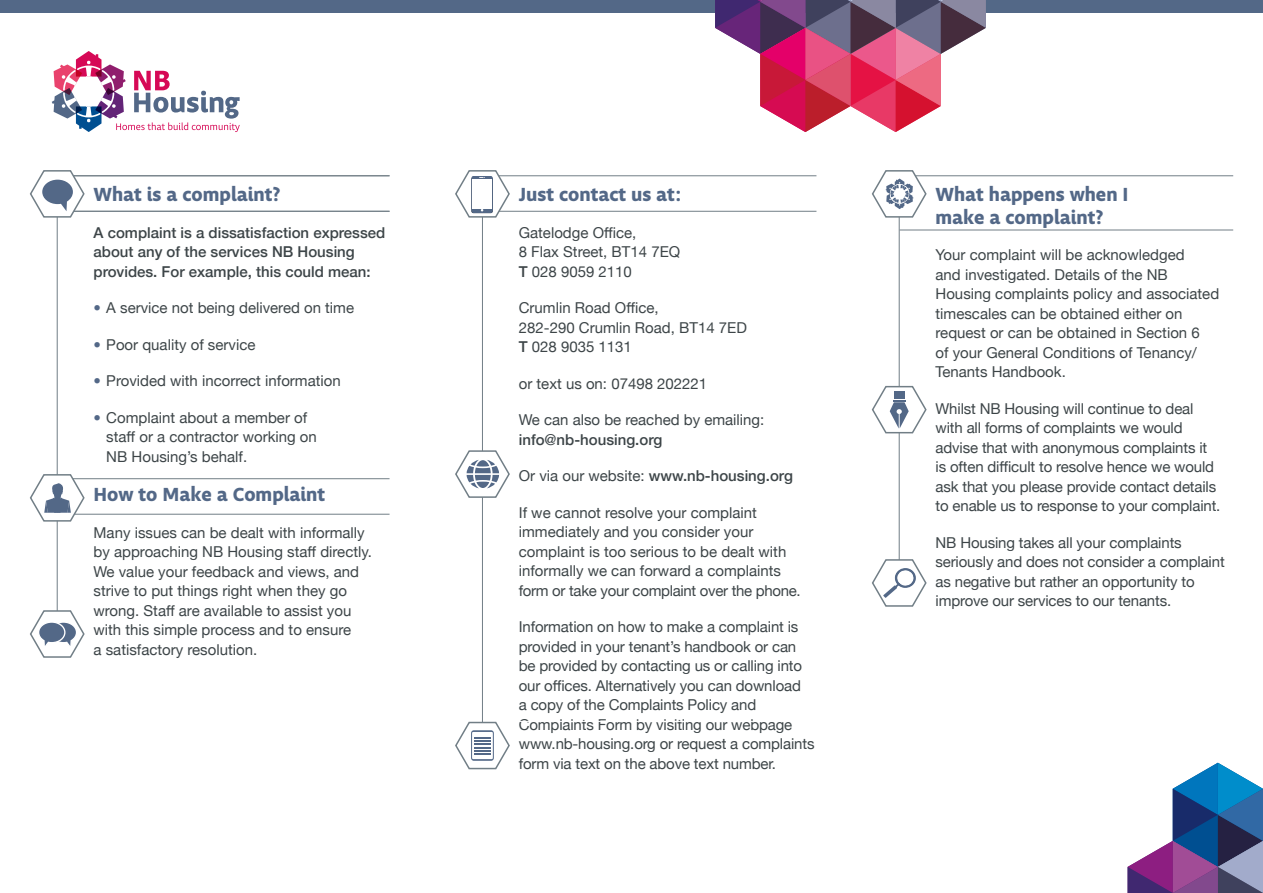
<style>
.page{position:relative;width:1263px;height:893px;background:#fff}
.page>*{position:absolute;margin:0;border:0;box-sizing:border-box;transform-origin:0 0}
.t1{font:700 19.5px/22.5px "Obliqua ITC Std";color:#536887}
.t2{font:15px/19.5px "Helvetica Neue";color:#3d4548}
.t3{font:500 15px/19.5px "Helvetica Neue";color:#3d4548}
.s1{font-weight:900;font-stretch:condensed;color:#536887}
.s2{font-weight:500}
.s3{font-weight:400}
</style>
<div class="page">
<hr style="left:899px;top:195px;width:1px;height:382px;background:#717e86">
<hr style="left:57px;top:194px;width:1px;height:446px;background:#717e86">
<hr style="left:482px;top:194px;width:1px;height:551px;background:#717e86">
<hr style="left:69px;top:175px;width:321px;height:1px;background:#717e86">
<hr style="left:69px;top:478px;width:321px;height:1px;background:#717e86">
<hr style="left:496px;top:175px;width:320px;height:1px;background:#717e86">
<hr style="left:913px;top:175px;width:320px;height:1px;background:#717e86">
<hr style="left:69px;top:211px;width:321px;height:1px;background:#717e86">
<hr style="left:69px;top:514px;width:321px;height:1px;background:#717e86">
<hr style="left:496px;top:211px;width:320px;height:1px;background:#717e86">
<hr style="left:899px;top:230px;width:334px;height:1px;background:#717e86">
<svg style="left:52px;top:51px;width:188px;height:81px"></svg>
<div style="left:0;top:0;width:1263px;height:13px;background:#536887"></div>
<svg style="left:1127px;top:763px;width:136px;height:130px"></svg>
<svg style="left:715px;top:0;width:271px;height:132px"></svg>
<svg style="left:29px;top:170px;width:57px;height:48px"></svg>
<svg style="left:30px;top:583px;width:55px;height:75px"></svg>
<svg style="left:29px;top:473px;width:57px;height:49px"></svg>
<svg style="left:455px;top:721px;width:55px;height:49px"></svg>
<svg style="left:455px;top:170px;width:56px;height:48px"></svg>
<svg style="left:455px;top:450px;width:55px;height:48px"></svg>
<svg style="left:871px;top:170px;width:56px;height:48px"></svg>
<svg style="left:872px;top:558px;width:55px;height:49px"></svg>
<svg style="left:871px;top:385px;width:56px;height:49px"></svg>
<div style="left:894px;top:391px;width:10px;height:8px;background:#536887"></div>
<h1 class="t1" style="left:94px;top:183px;width:189px">What is a complaint?</h1>
<p class="t3" style="left:94px;top:222px;width:293px">A complaint is a dissatisfaction expressed about any of the services NB Housing provides. For example, this could mean:</p>
<p class="t2" style="left:94px;top:299px;width:262px"><span class="s1">•</span> A service not being delivered on time</p>
<p class="t2" style="left:94px;top:336px;width:163px"><span class="s1">•</span> Poor quality of service</p>
<p class="t2" style="left:94px;top:372px;width:249px"><span class="s1">•</span> Provided with incorrect information</p>
<p class="t2" style="left:106px;top:409px;width:212px;text-indent:-13px"><span class="s1">•</span> Complaint about a member of staff or a contractor working on<br>NB Housing’s behalf.</p>
<h1 class="t1" style="left:94px;top:484px;width:233px">How to Make a Complaint</h1>
<p class="t2" style="left:94px;top:524px;width:280px">Many issues can be dealt with informally by approaching NB Housing staff directly.<br>We value your feedback and views, and strive to put things right when they go wrong. Staff are available to assist you with this simple process and to ensure<br>a satisfactory resolution.</p>
<h1 class="t1" style="left:519px;top:183px;width:164px">Just contact us at:</h1>
<p class="t2" style="left:519px;top:224px;width:163px">Gatelodge Office,<br>8 Flax Street, BT14 7EQ<br><span class="s2">T</span> 028 9059 2110</p>
<p class="t2" style="left:519px;top:299px;width:230px">Crumlin Road Office,<br>282-290 Crumlin Road, BT14 7ED<br><span class="s2">T</span> 028 9035 1131</p>
<p class="t2" style="left:519px;top:375px;width:190px">or text us on: 07498 202221</p>
<p class="t2" style="left:519px;top:411px;width:247px">We can also be reached by emailing:</p>
<p class="t3" style="left:519px;top:429px;width:145px">info@nb-housing.org</p>
<p class="t3" style="left:519px;top:465px;width:276px"><span class="s3">Or via our website:</span> www.nb-housing.org</p>
<p class="t2" style="left:519px;top:504px;width:283px">If we cannot resolve your complaint immediately and you consider your complaint is too serious to be dealt with informally we can forward a complaints form or take your complaint over the phone.</p>
<p class="t2" style="left:519px;top:618px;width:297px">Information on how to make a complaint is provided in your tenant’s handbook or can be provided by contacting us or calling into our offices. Alternatively you can download<br>a copy of the Complaints Policy and Complaints Form by visiting our webpage www.nb-housing.org or request a complaints form via text on the above text number.</p>
<h1 class="t1" style="left:935px;top:183px;width:195px">What happens when I make a complaint?</h1>
<p class="t2" style="left:935px;top:246px;width:285px">Your complaint will be acknowledged<br>and investigated. Details of the NB Housing complaints policy and associated timescales can be obtained either on request or can be obtained in Section 6<br>of your General Conditions of Tenancy/ Tenants Handbook.</p>
<p class="t2" style="left:935px;top:400px;width:286px">Whilst NB Housing will continue to deal with all forms of complaints we would advise that with anonymous complaints it is often difficult to resolve hence we would ask that you please provide contact details to enable us to response to your complaint.</p>
<p class="t2" style="left:935px;top:534px;width:291px">NB Housing takes all your complaints seriously and does not consider a complaint as negative but rather an opportunity to improve our services to our tenants.</p>
</div>
